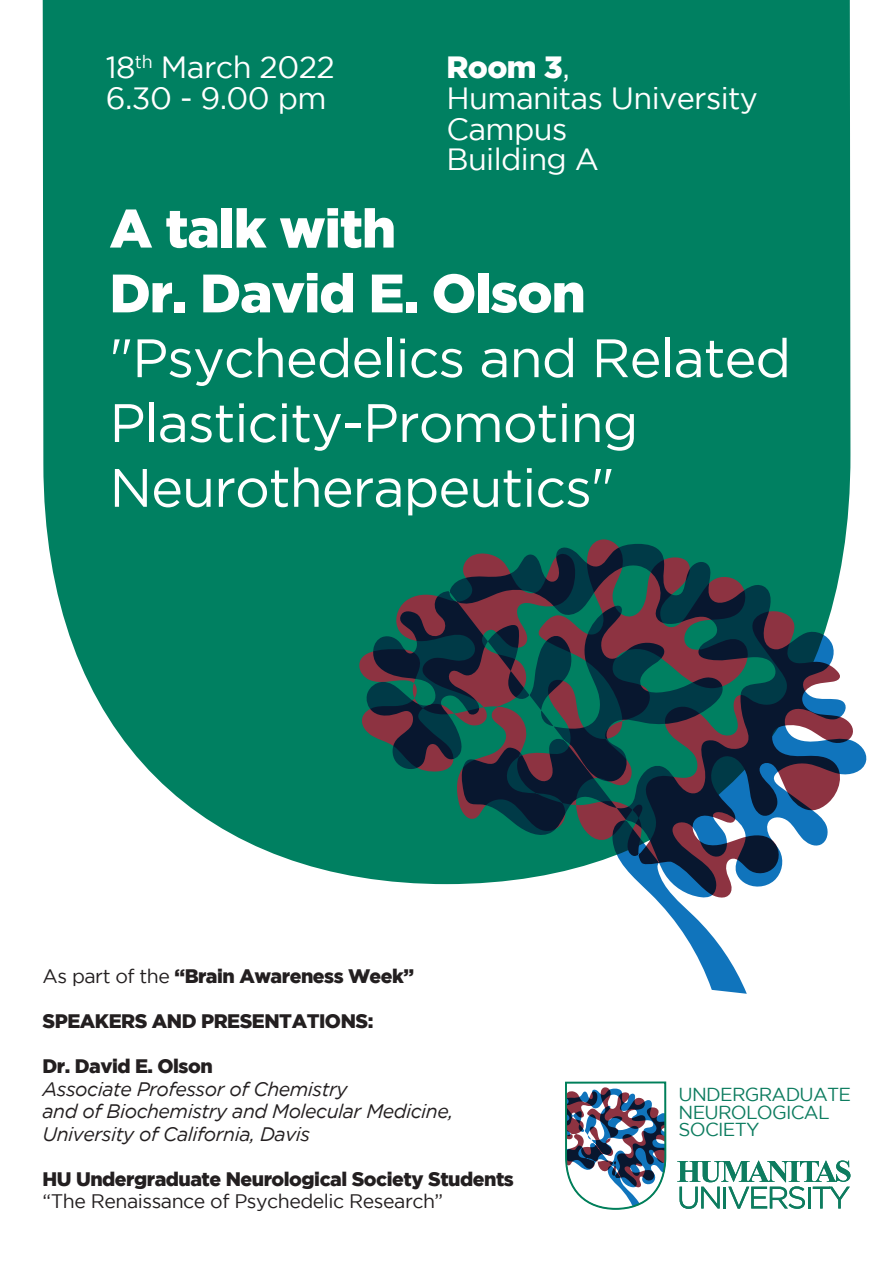
<style>
.page{position:relative;width:893px;height:1263px;background:#fff}
.page>*{position:absolute;margin:0;border:0;box-sizing:border-box;transform-origin:0 0}
.t1{font:54px/64.8px "Gotham";letter-spacing:-.02em;color:#fff}
.t2{font:900 54px/64.8px "Gotham";letter-spacing:-.02em;color:#fff}
.t3{font:30.6px/30.6px "Gotham";letter-spacing:-.02em;color:#fff}
.t4{font:900 19.5px "Gotham";letter-spacing:-.025em;color:#231f20}
.t5{font:italic 19.5px/22.5px "Gotham";letter-spacing:-.025em;color:#231f20}
.t6{font:19.5px "Gotham";letter-spacing:-.025em;color:#231f20}
.t7{font:18.75px/17.9px "Gotham";letter-spacing:-.04em;color:#0d7c5f}
.s1{font-weight:900}
.s2{font-weight:400}
</style>
<div class="page">
<div style="left:43px;top:0;width:808px;height:877px;background:#008061"></div>
<div style="left:359px;top:538px;width:492px;height:341px;background:#008061"></div>
<svg style="left:367px;top:544px;width:499px;height:450px"></svg>
<svg style="left:677px;top:1160px;width:173px;height:49px"></svg>
<svg style="left:565px;top:1081px;width:102px;height:129px"></svg>
<h2 class="t3" style="left:106px;top:51px;width:230px">18<sup>th</sup> March 2022<br>6.30 - 9.00 pm</h2>
<h2 class="t3" style="left:446px;top:52px;width:313px"><span class="s1">Room 3</span>,<br>Humanitas University<br>Campus<br>Building A</h2>
<h1 class="t2" style="left:110px;top:195px;width:478px">A talk with<br>Dr. David E. Olson</h1>
<h1 class="t1" style="left:110px;top:325px;width:683px">"Psychedelics and Related<br>Plasticity-Promoting<br>Neurotherapeutics"</h1>
<p class="t4" style="left:43px;top:965px;width:373px"><span class="s2">As part of the</span> “Brain Awareness Week”</p>
<p class="t4" style="left:43px;top:1010px;width:332px">SPEAKERS AND PRESENTATIONS:</p>
<p class="t4" style="left:43px;top:1055px;width:172px">Dr. David E. Olson</p>
<p class="t5" style="left:43px;top:1078px;width:412px">Associate Professor of Chemistry<br>and of Biochemistry and Molecular Medicine,<br>University of California, Davis</p>
<p class="t4" style="left:43px;top:1168px;width:473px">HU Undergraduate Neurological Society Students</p>
<p class="t6" style="left:43px;top:1191px;width:402px">“The Renaissance of Psychedelic Research”</p>
<p class="t7" style="left:679px;top:1085px;width:174px">UNDERGRADUATE<br>NEUROLOGICAL<br>SOCIETY</p>
</div>
